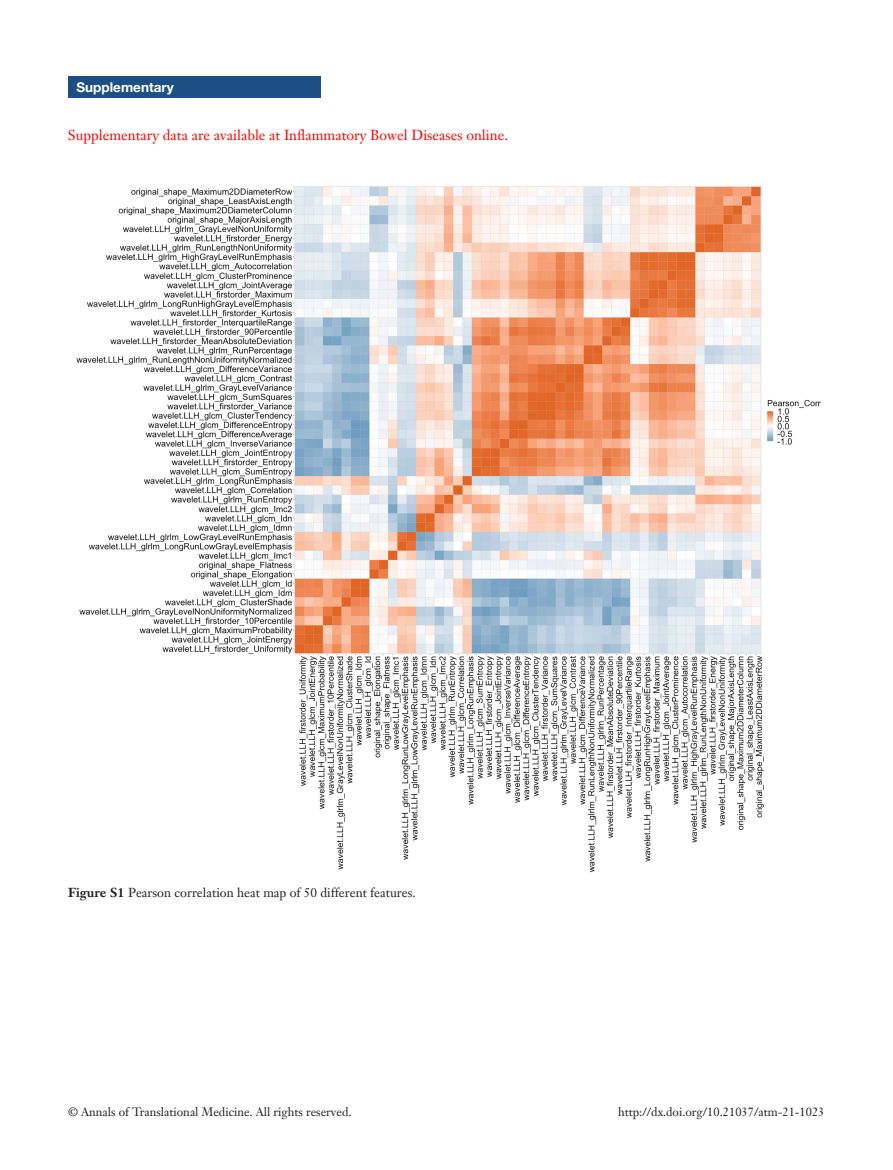
<style>
.page{position:relative;width:893px;height:1170px;background:#fff}
.page>*{position:absolute;margin:0;border:0;box-sizing:border-box;transform-origin:0 0}
.t1{font:14.25px "Janson Text LT";color:#f00}
.栏目{font:700 13.5px "Helvetica Neue LT Pro";color:#fff}
.t2{font:12.75px "Janson Text LT";color:#231f20}
.t3{font:12px "Janson Text LT";color:#231f20}
.s1{font-weight:700}
</style>
<div class="page">
<img style="left:76px;top:186px;width:745px;height:687px">
<div style="left:68px;top:77px;width:252px;height:21px;background:#1c5085"></div>
<p class="栏目" style="left:77px;top:79px;width:99px">Supplementary</p>
<p class="t1" style="left:68px;top:126px;width:442px">Supplementary data are available at Inflammatory Bowel Diseases online.</p>
<p class="t2" style="left:68px;top:884px;width:349px"><span class="s1">Figure S1</span> Pearson correlation heat map of 50 different features.</p>
<p class="t3" style="left:68px;top:1104px;width:285px">© Annals of Translational Medicine. All rights reserved.</p>
<p class="t3" style="left:618px;top:1104px;width:208px">http://dx.doi.org/10.21037/atm-21-1023</p>
</div>
